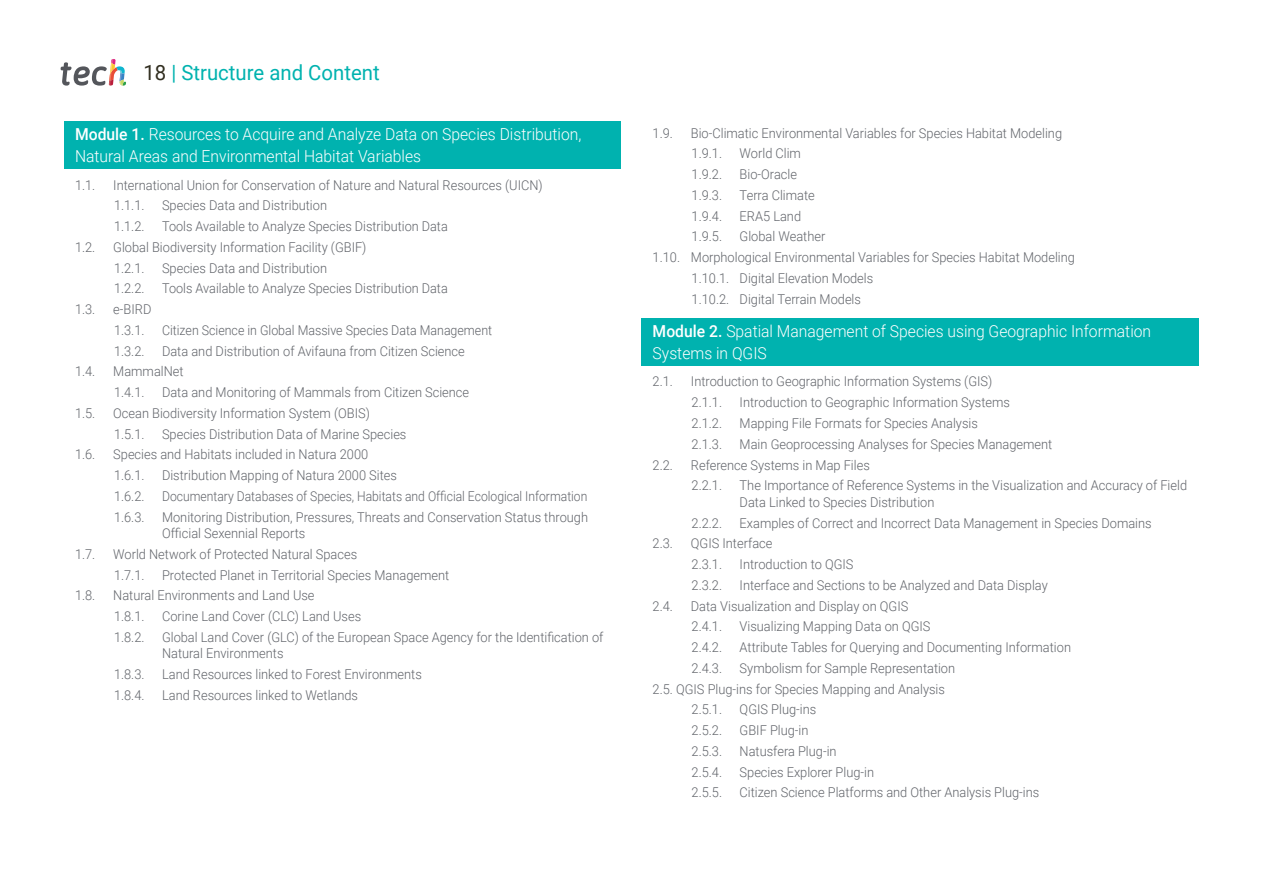
<style>
.page{position:relative;width:1263px;height:893px;background:#fff}
.page>*{position:absolute;margin:0;border:0;box-sizing:border-box;transform-origin:0 0}
.t1{font:21px "Roboto";color:#00b2af}
.t2{font:300 16.5px/22.5px "Roboto";color:#fff;scale:.95 1}
.t3{font:300 13.5px/20.7px "Roboto";color:#61646a;scale:.95 1}
.t4{font:300 13.5px "Roboto";color:#61646a;scale:.94 1}
.t5{font:300 13.5px "Roboto";color:#61646a;scale:.9 1}
.t6{font:300 13.5px "Roboto";color:#61646a;scale:.92 1}
.s1{color:#312e20}
.s2{font-weight:500}
</style>
<div class="page">
<div style="left:64px;top:121px;width:557px;height:48px;background:#00b2af"></div>
<div style="left:642px;top:318px;width:557px;height:48px;background:#00b2af"></div>
<svg style="left:61px;top:59px;width:65px;height:27px"></svg>
<h1 class="t1" style="left:144px;top:57px;width:238px"><span class="s1">18</span> | Structure and Content</h1>
<p class="t2" style="left:75px;top:122px;width:535px"><span class="s2">Module 1.</span> Resources to Acquire and Analyze Data on Species Distribution,<br>Natural Areas and Environmental Habitat Variables</p>
<p class="t3" style="left:75px;top:174px;width:23px">1.1.</p>
<p class="t3" style="left:113px;top:174px;width:453px">International Union for Conservation of Nature and Natural Resources (UICN)<br>1.1.1.</p>
<p class="t3" style="left:162px;top:195px;width:175px">Species Data and Distribution</p>
<p class="t3" style="left:114px;top:215px;width:34px">1.1.2.</p>
<p class="t4" style="left:162px;top:217px;width:305px">Tools Available to Analyze Species Distribution Data</p>
<p class="t3" style="left:75px;top:236px;width:23px">1.2.</p>
<p class="t3" style="left:113px;top:236px;width:268px">Global Biodiversity Information Facility (GBIF)<br>1.2.1.</p>
<p class="t3" style="left:162px;top:257px;width:175px">Species Data and Distribution</p>
<p class="t3" style="left:114px;top:278px;width:34px">1.2.2.</p>
<p class="t4" style="left:162px;top:279px;width:305px">Tools Available to Analyze Species Distribution Data</p>
<p class="t3" style="left:75px;top:298px;width:23px">1.3.</p>
<p class="t3" style="left:113px;top:298px;width:42px">e-BIRD<br>1.3.1.</p>
<p class="t6" style="left:162px;top:321px;width:360px">Citizen Science in Global Massive Species Data Management</p>
<p class="t3" style="left:114px;top:340px;width:34px">1.3.2.</p>
<p class="t3" style="left:162px;top:340px;width:320px">Data and Distribution of Avifauna from Citizen Science</p>
<p class="t3" style="left:75px;top:361px;width:23px">1.4.</p>
<p class="t3" style="left:113px;top:361px;width:75px">MammalNet<br>1.4.1.</p>
<p class="t3" style="left:162px;top:381px;width:325px">Data and Monitoring of Mammals from Citizen Science</p>
<p class="t3" style="left:75px;top:402px;width:23px">1.5.</p>
<p class="t3" style="left:113px;top:402px;width:272px">Ocean Biodiversity Information System (OBIS)<br>1.5.1.</p>
<p class="t3" style="left:162px;top:423px;width:259px">Species Distribution Data of Marine Species</p>
<p class="t3" style="left:75px;top:444px;width:23px">1.6.</p>
<p class="t3" style="left:113px;top:444px;width:270px">Species and Habitats included in Natura 2000<br>1.6.1.</p>
<p class="t3" style="left:162px;top:464px;width:249px">Distribution Mapping of Natura 2000 Sites</p>
<p class="t3" style="left:114px;top:485px;width:34px">1.6.2.</p>
<p class="t5" style="left:162px;top:487px;width:474px">Documentary Databases of Species, Habitats and Official Ecological Information</p>
<p class="t3" style="left:114px;top:506px;width:34px">1.6.3.</p>
<p class="t3" style="left:162px;top:508px;width:450px;line-height:16.5px">Monitoring Distribution, Pressures, Threats and Conservation Status through<br>Official Sexennial Reports</p>
<p class="t3" style="left:75px;top:543px;width:23px">1.7.</p>
<p class="t3" style="left:113px;top:543px;width:258px">World Network of Protected Natural Spaces<br>1.7.1.</p>
<p class="t3" style="left:162px;top:564px;width:304px">Protected Planet in Territorial Species Management</p>
<p class="t3" style="left:75px;top:585px;width:23px">1.8.</p>
<p class="t3" style="left:113px;top:585px;width:213px">Natural Environments and Land Use<br>1.8.1.</p>
<p class="t3" style="left:162px;top:605px;width:211px">Corine Land Cover (CLC) Land Uses</p>
<p class="t3" style="left:114px;top:626px;width:34px">1.8.2.</p>
<p class="t3" style="left:162px;top:628px;width:466px;line-height:16.5px">Global Land Cover (GLC) of the European Space Agency for the Identification of<br>Natural Environments</p>
<p class="t3" style="left:114px;top:663px;width:34px">1.8.3.</p>
<p class="t3" style="left:162px;top:663px;width:275px">Land Resources linked to Forest Environments</p>
<p class="t3" style="left:114px;top:684px;width:34px">1.8.4.</p>
<p class="t3" style="left:162px;top:684px;width:208px">Land Resources linked to Wetlands</p>
<p class="t3" style="left:653px;top:122px;width:23px">1.9.</p>
<p class="t3" style="left:691px;top:122px;width:392px">Bio-Climatic Environmental Variables for Species Habitat Modeling<br>1.9.1.</p>
<p class="t3" style="left:740px;top:143px;width:66px">World Clim</p>
<p class="t3" style="left:692px;top:164px;width:34px">1.9.2.</p>
<p class="t3" style="left:740px;top:164px;width:62px">Bio-Oracle</p>
<p class="t3" style="left:692px;top:184px;width:34px">1.9.3.</p>
<p class="t3" style="left:740px;top:184px;width:81px">Terra Climate</p>
<p class="t3" style="left:692px;top:205px;width:34px">1.9.4.</p>
<p class="t3" style="left:740px;top:205px;width:66px">ERA5 Land</p>
<p class="t3" style="left:692px;top:226px;width:34px">1.9.5.</p>
<p class="t3" style="left:740px;top:226px;width:92px">Global Weather</p>
<p class="t3" style="left:653px;top:247px;width:446px">1.10. Morphological Environmental Variables for Species Habitat Modeling</p>
<p class="t3" style="left:692px;top:267px;width:193px">1.10.1. Digital Elevation Models</p>
<p class="t3" style="left:692px;top:288px;width:180px">1.10.2. Digital Terrain Models</p>
<p class="t2" style="left:653px;top:319px;width:526px"><span class="s2">Module 2.</span> Spatial Management of Species using Geographic Information<br>Systems in QGIS</p>
<p class="t3" style="left:653px;top:371px;width:23px">2.1.</p>
<p class="t3" style="left:691px;top:371px;width:319px">Introduction to Geographic Information Systems (GIS)<br>2.1.1.</p>
<p class="t3" style="left:740px;top:392px;width:286px">Introduction to Geographic Information Systems</p>
<p class="t3" style="left:692px;top:412px;width:34px">2.1.2.</p>
<p class="t3" style="left:740px;top:412px;width:252px">Mapping File Formats for Species Analysis</p>
<p class="t3" style="left:692px;top:433px;width:34px">2.1.3.</p>
<p class="t3" style="left:740px;top:433px;width:331px">Main Geoprocessing Analyses for Species Management</p>
<p class="t3" style="left:653px;top:454px;width:23px">2.2.</p>
<p class="t3" style="left:691px;top:454px;width:190px">Reference Systems in Map Files<br>2.2.1.</p>
<p class="t3" style="left:740px;top:477px;width:472px;line-height:16.5px">The Importance of Reference Systems in the Visualization and Accuracy of Field<br>Data Linked to Species Distribution</p>
<p class="t3" style="left:692px;top:512px;width:34px">2.2.2.</p>
<p class="t3" style="left:740px;top:512px;width:435px">Examples of Correct and Incorrect Data Management in Species Domains</p>
<p class="t3" style="left:653px;top:533px;width:23px">2.3.</p>
<p class="t3" style="left:691px;top:533px;width:87px">QGIS Interface<br>2.3.1.</p>
<p class="t3" style="left:740px;top:553px;width:121px">Introduction to QGIS</p>
<p class="t3" style="left:692px;top:574px;width:34px">2.3.2.</p>
<p class="t3" style="left:740px;top:574px;width:326px">Interface and Sections to be Analyzed and Data Display</p>
<p class="t3" style="left:653px;top:595px;width:23px">2.4.</p>
<p class="t3" style="left:691px;top:595px;width:230px">Data Visualization and Display on QGIS<br>2.4.1.</p>
<p class="t3" style="left:740px;top:616px;width:202px">Visualizing Mapping Data on QGIS</p>
<p class="t3" style="left:692px;top:636px;width:34px">2.4.2.</p>
<p class="t3" style="left:740px;top:636px;width:350px">Attribute Tables for Querying and Documenting Information</p>
<p class="t3" style="left:692px;top:657px;width:34px">2.4.3.</p>
<p class="t3" style="left:740px;top:657px;width:228px">Symbolism for Sample Representation</p>
<p class="t3" style="left:653px;top:678px;width:309px">2.5. QGIS Plug-ins for Species Mapping and Analysis</p>
<p class="t3" style="left:692px;top:699px;width:34px">2.5.1.</p>
<p class="t3" style="left:740px;top:699px;width:82px">QGIS Plug-ins</p>
<p class="t3" style="left:692px;top:719px;width:34px">2.5.2.</p>
<p class="t3" style="left:740px;top:719px;width:74px">GBIF Plug-in</p>
<p class="t3" style="left:692px;top:740px;width:34px">2.5.3.</p>
<p class="t3" style="left:740px;top:740px;width:104px">Natusfera Plug-in</p>
<p class="t3" style="left:692px;top:761px;width:34px">2.5.4.</p>
<p class="t3" style="left:740px;top:761px;width:143px">Species Explorer Plug-in</p>
<p class="t3" style="left:692px;top:782px;width:34px">2.5.5.</p>
<p class="t3" style="left:740px;top:782px;width:317px">Citizen Science Platforms and Other Analysis Plug-ins</p>
</div>
